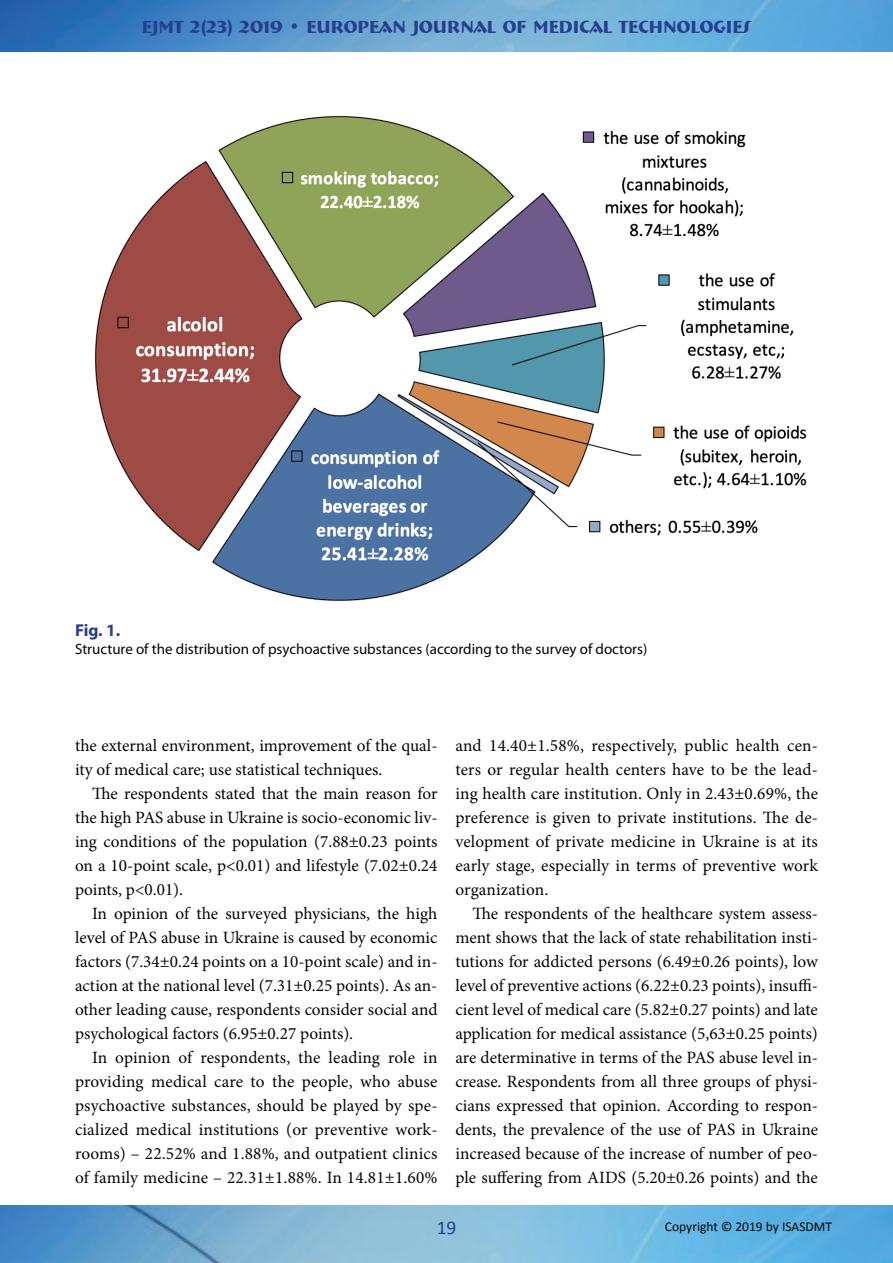
<style>
.page{position:relative;width:893px;height:1263px;background:#fff}
.page>*{position:absolute;margin:0;border:0;box-sizing:border-box;transform-origin:0 0}
.t1{font:19.5px "Calibri";color:#253f8e}
.t2{font:700 18px "Bremen BT";color:#253f8e}
.t3{font:17.25px/24px "Minion Pro";color:#040503;text-align:justify}
.t4{font:700 17.25px "Myriad Pro";color:#253f8e}
.t5{font:15px "Myriad Pro";color:#040503}
.t6{font:13.5px "Calibri";color:#040503}
</style>
<div class="page">
<img style="left:0;top:0;width:893px;height:52px">
<img style="left:0;top:1205px;width:893px;height:58px">
<img style="left:95px;top:115px;width:712px;height:487px">
<p class="t2" style="left:142px;top:15px;width:611px">EJMT 2(23) 2019 • EUROPEAN JOURNAL OF MEDICAL TECHNOLOGIES</p>
<p class="t4" style="left:75px;top:618px;width:47px">Fig. 1.</p>
<p class="t5" style="left:75px;top:639px;width:574px">Structure of the distribution of psychoactive substances (according to the survey of doctors)</p>
<p class="t3" style="left:75px;top:734px;width:364px">the external environment, improvement of the qual&shy;ity of medical care; use statistical techniques.</p>
<p class="t3" style="left:75px;top:782px;width:364px;text-indent:17px">The respondents stated that the main reason for the high PAS abuse in Ukraine is socio-economic liv&shy;ing conditions of the population (7.88±0.23 points on a 10-point scale, p&lt;0.01) and lifestyle (7.02±0.24 points, p&lt;0.01).</p>
<p class="t3" style="left:75px;top:901px;width:364px;text-indent:17px">In opinion of the surveyed physicians, the high level of PAS abuse in Ukraine is caused by economic factors (7.34±0.24 points on a 10-point scale) and in&shy;action at the national level (7.31±0.25 points). As an&shy;other leading cause, respondents consider social and psychological factors (6.95±0.27 points).</p>
<p class="t3" style="left:75px;top:1045px;width:364px;text-indent:17px">In opinion of respondents, the leading role in providing medical care to the people, who abuse psychoactive substances, should be played by spe&shy;cialized medical institutions (or preventive work&shy;rooms) – 22.52% and 1.88%, and outpatient clinics of family medicine – 22.31±1.88%. In 14.81±1.60%</p>
<p class="t3" style="left:455px;top:733px;width:364px">and 14.40±1.58%, respectively, public health cen&shy;ters or regular health centers have to be the lead&shy;ing health care institution. Only in 2.43±0.69%, the preference is given to private institutions. The de&shy;velopment of private medicine in Ukraine is at its early stage, especially in terms of preventive work organization.</p>
<p class="t3" style="left:455px;top:901px;width:364px;text-indent:17px">The respondents of the healthcare system assess&shy;ment shows that the lack of state rehabilitation insti&shy;tutions for addicted persons (6.49±0.26 points), low level of preventive actions (6.22±0.23 points), insuffi&shy;cient level of medical care (5.82±0.27 points) and late application for medical assistance (5,63±0.25 points) are determinative in terms of the PAS abuse level in&shy;crease. Respondents from all three groups of physi&shy;cians expressed that opinion. According to respon&shy;dents, the prevalence of the use of PAS in Ukraine increased because of the increase of number of peo&shy;ple suffering from AIDS (5.20±0.26 points) and the</p>
<p class="t1" style="left:437px;top:1215px;width:21px">19</p>
<p class="t6" style="left:665px;top:1218px;width:169px">Copyright © 2019 by ISASDMT</p>
</div>
